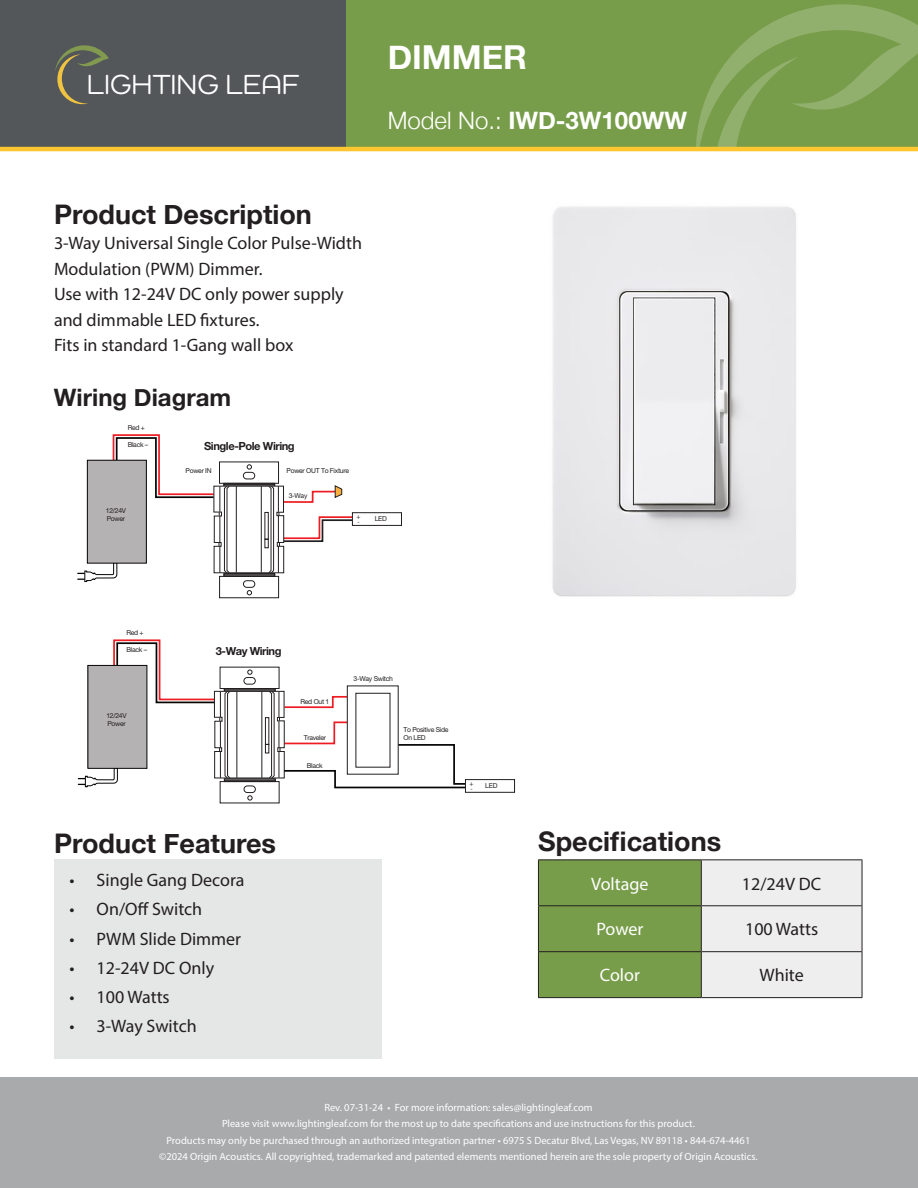
<style>
.page{position:relative;width:918px;height:1188px;background:#fff}
.page>*{position:absolute;margin:0;border:0;box-sizing:border-box;transform-origin:0 0}
.t1{font:700 33px "Helvetica Neue";color:#fff}
.t2{font:500 28.5px "Como";color:#fff}
.Header1{font:700 27px "Helvetica Neue";color:#231f20}
.t3{font:700 24px "Helvetica Neue";color:#fff}
.Header1-2{font:700 24px "Helvetica Neue";color:#231f20}
.t4{font:18px "Myriad Pro";color:#231f20}
.t5{font:18px "Myriad Pro";color:#fff}
.t6{font:700 11.1px "Helvetica Neue LT Std";letter-spacing:-.04em;color:#211d1e}
.t7{font:10.5px "Myriad Pro";color:#fff}
.t8{font:6.9px/5.1px "Myriad Pro";color:#231f20}
.t9{font:6.75px/8.1px "Helvetica Neue LT Std";letter-spacing:-.04em;color:#211d1e}
.s1{font-weight:300}
</style>
<div class="page">
<div style="left:0;top:0;width:347px;height:149px;background:#53575a"></div>
<div style="left:347px;top:0;width:571px;height:149px;background:#789d4a"></div>
<svg style="left:687px;top:4px;width:231px;height:143px"></svg>
<hr style="left:0;top:147px;width:918px;height:4px;background:#fec630">
<svg style="left:55px;top:45px;width:54px;height:59px"></svg>
<div style="left:0;top:1078px;width:918px;height:110px;background:#a8aaac"></div>
<img style="left:552px;top:206px;width:244px;height:391px">
<div style="left:244px;top:786px;width:12px;height:7px;border:1px solid #231f20;border-radius:3px"></div>
<svg style="left:247px;top:795px;width:6px;height:6px"></svg>
<div style="left:465px;top:779px;width:50px;height:14px;border:1px solid #231f20"></div>
<div style="left:219px;top:576px;width:60px;height:22px;border:1px solid #231f20"></div>
<div style="left:243px;top:580px;width:12px;height:8px;border:1px solid #231f20;border-radius:3px"></div>
<svg style="left:247px;top:590px;width:5px;height:5px"></svg>
<div style="left:352px;top:512px;width:50px;height:14px;border:1px solid #231f20"></div>
<svg style="left:77px;top:434px;width:278px;height:148px"></svg>
<div style="left:87px;top:460px;width:59px;height:103px;background:#b5b2b3"></div>
<div style="left:87px;top:460px;width:60px;height:103px;border:1px solid #060605"></div>
<svg style="left:78px;top:639px;width:394px;height:150px"></svg>
<div style="left:88px;top:665px;width:59px;height:103px;background:#b5b2b3"></div>
<div style="left:88px;top:665px;width:59px;height:104px;border:1px solid #060605"></div>
<div style="left:54px;top:859px;width:327px;height:200px;background:#e5e6e6"></div>
<svg style="left:539px;top:860px;width:323px;height:137px;background:#b1c49a"></svg>
<hr style="left:538px;top:859px;width:163px;height:1px;background:#231f20">
<hr style="left:538px;top:860px;width:1px;height:45px;background:#231f20">
<hr style="left:701px;top:859px;width:161px;height:1px;background:#231f20">
<hr style="left:701px;top:860px;width:1px;height:45px;background:#231f20">
<hr style="left:862px;top:860px;width:1px;height:45px;background:#231f20">
<hr style="left:538px;top:905px;width:163px;height:1px;background:#231f20">
<hr style="left:538px;top:906px;width:1px;height:45px;background:#231f20">
<hr style="left:701px;top:905px;width:161px;height:1px;background:#231f20">
<hr style="left:701px;top:906px;width:1px;height:45px;background:#231f20">
<hr style="left:862px;top:906px;width:1px;height:45px;background:#231f20">
<hr style="left:538px;top:951px;width:163px;height:1px;background:#231f20">
<hr style="left:538px;top:952px;width:1px;height:45px;background:#231f20">
<hr style="left:701px;top:951px;width:161px;height:1px;background:#231f20">
<hr style="left:701px;top:952px;width:1px;height:45px;background:#231f20">
<hr style="left:862px;top:952px;width:1px;height:45px;background:#231f20">
<hr style="left:538px;top:997px;width:163px;height:1px;background:#231f20">
<hr style="left:701px;top:997px;width:161px;height:1px;background:#231f20">
<p class="t2" style="left:87px;top:68px;width:214px">LIGHTING LEAF</p>
<p class="t1" style="left:388px;top:31px;width:141px">DIMMER</p>
<p class="t3" style="left:388px;top:102px;width:301px"><span class="s1">Model No.:</span> IWD-3W100WW</p>
<p class="Header1" style="left:54px;top:193px;width:259px">Product Description</p>
<p class="t4" style="left:54px;top:232px;width:309px">3-Way Universal Single Color Pulse-Width</p>
<p class="t4" style="left:54px;top:258px;width:210px">Modulation (PWM) Dimmer.</p>
<p class="t4" style="left:54px;top:283px;width:291px">Use with 12-24V DC only power supply</p>
<p class="t4" style="left:54px;top:309px;width:207px">and dimmable LED fixtures.</p>
<p class="t4" style="left:54px;top:334px;width:241px">Fits in standard 1-Gang wall box</p>
<p class="Header1-2" style="left:54px;top:378px;width:179px">Wiring Diagram</p>
<p class="t9" style="left:128px;top:424px;width:19px">Red +</p>
<p class="t9" style="left:128px;top:440px;width:22px">Black –</p>
<p class="t9" style="left:106px;top:506px;width:22px">12/24V<br>Power</p>
<p class="t6" style="left:204px;top:439px;width:92px">Single-Pole Wiring</p>
<p class="t9" style="left:186px;top:467px;width:28px">Power IN</p>
<p class="t9" style="left:287px;top:467px;width:64px">Power OUT To Fixture</p>
<p class="t9" style="left:289px;top:491px;width:20px">3-Way</p>
<p class="t8" style="left:356px;top:514px;width:6px">+ -</p>
<p class="t9" style="left:375px;top:514px;width:14px">LED</p>
<p class="t9" style="left:126px;top:629px;width:19px">Red +</p>
<p class="t9" style="left:126px;top:645px;width:22px">Black –</p>
<p class="t6" style="left:216px;top:644px;width:67px">3-Way Wiring</p>
<p class="t9" style="left:106px;top:712px;width:22px">12/24V<br>Power</p>
<p class="Header1" style="left:54px;top:822px;width:224px">Product Features</p>
<p class="t4" style="left:70px;top:869px;width:176px">• Single Gang Decora</p>
<p class="t4" style="left:70px;top:898px;width:134px">• On/Off Switch</p>
<p class="t4" style="left:70px;top:927px;width:173px">• PWM Slide Dimmer</p>
<p class="t4" style="left:70px;top:957px;width:146px">• 12-24V DC Only</p>
<p class="t4" style="left:70px;top:986px;width:102px">• 100 Watts</p>
<p class="t4" style="left:70px;top:1015px;width:129px">• 3-Way Switch</p>
<p class="t9" style="left:354px;top:675px;width:41px">3-Way Switch</p>
<p class="t9" style="left:301px;top:698px;width:30px">Red Out 1</p>
<p class="t9" style="left:304px;top:734px;width:24px">Traveler</p>
<p class="t9" style="left:403px;top:725px;width:47px">To Positive Side<br>On LED</p>
<p class="t9" style="left:307px;top:761px;width:17px">Black</p>
<p class="t8" style="left:469px;top:781px;width:6px">+ -</p>
<p class="t9" style="left:485px;top:782px;width:14px">LED</p>
<p class="Header1" style="left:538px;top:821px;width:184px">Specifications</p>
<p class="t5" style="left:591px;top:872px;width:59px">Voltage</p>
<p class="t4" style="left:742px;top:872px;width:81px">12/24V DC</p>
<p class="t5" style="left:596px;top:918px;width:48px">Power</p>
<p class="t4" style="left:745px;top:918px;width:75px">100 Watts</p>
<p class="t5" style="left:600px;top:964px;width:42px">Color</p>
<p class="t4" style="left:760px;top:964px;width:46px">White</p>
<p class="t7" style="left:324px;top:1101px;width:270px">Rev. 07-31-24 • For more information: sales@lightingleaf.com</p>
<p class="t7" style="left:222px;top:1117px;width:474px">Please visit www.lightingleaf.com for the most up to date specifications and use instructions for this product.</p>
<p class="t7" style="left:166px;top:1134px;width:585px">Products may only be purchased through an authorized integration partner • 6975 S Decatur Blvd, Las Vegas, NV 89118 • 844-674-4461</p>
<p class="t7" style="left:159px;top:1150px;width:600px">©2024 Origin Acoustics. All copyrighted, trademarked and patented elements mentioned herein are the sole property of Origin Acoustics.</p>
</div>
